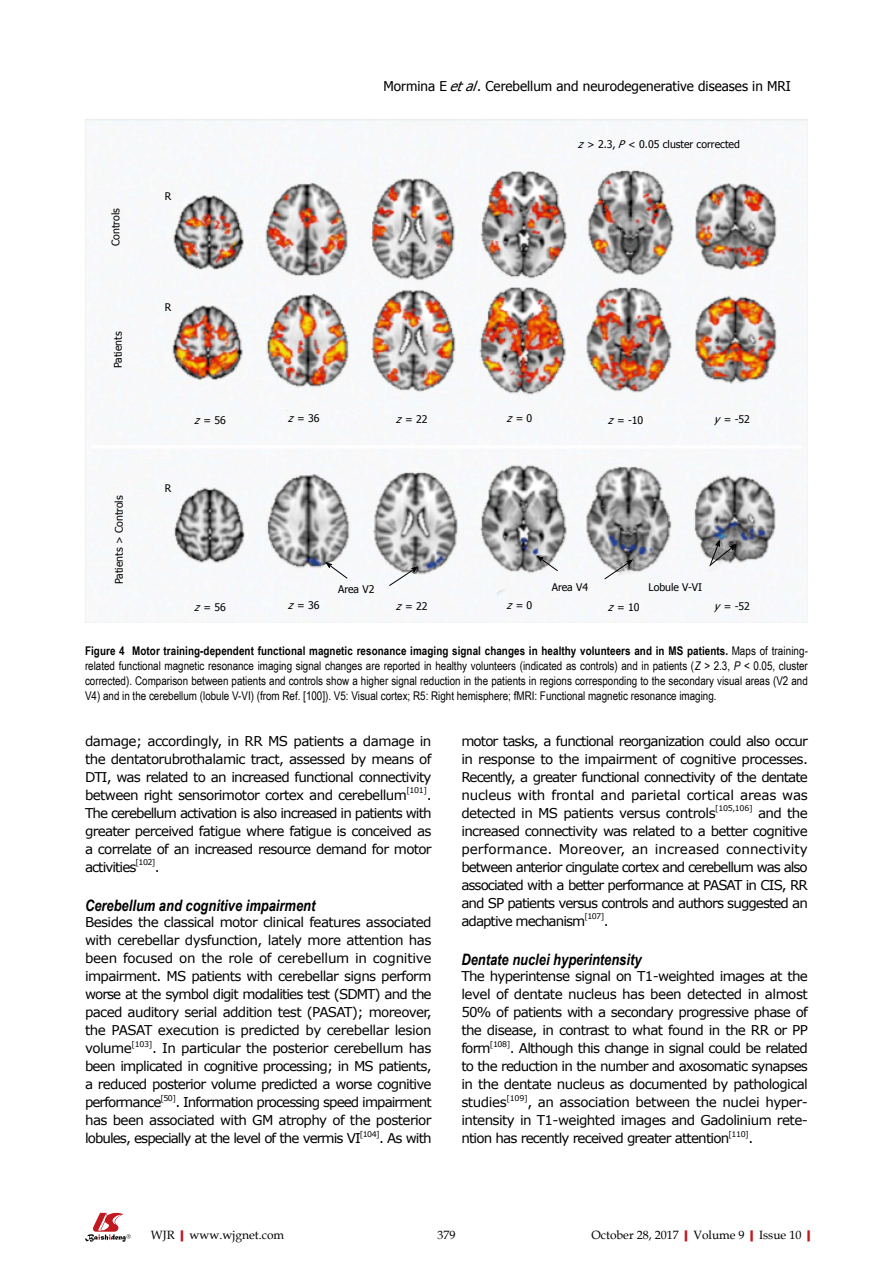
<style>
.page{position:relative;width:893px;height:1263px;background:#fff}
.page>*{position:absolute;margin:0;border:0;box-sizing:border-box;transform-origin:0 0}
.t1{font:italic 700 15.75px "Arial Narrow";color:#000}
.t2{font:13.5px/18px "Verdana";letter-spacing:-.055em;color:#000;text-align:justify}
.t3{font:13.5px "Tahoma";color:#000}
.t4{font:12px/15px "Arial Narrow";color:#000;text-align:justify}
.t5{font:12px "Book Antiqua";color:#000}
.t6{font:10.5px "Tahoma";color:#000}
.t7{font:7.8px "Verdana";letter-spacing:-.06em;color:#000}
.s1{font-style:italic}
.s2{font-weight:700}
.s3{font-weight:700;color:#c01920}
</style>
<div class="page">
<svg style="left:85px;top:1213px;width:46px;height:29px"></svg>
<img style="left:85px;top:119px;width:723px;height:504px">
<svg style="left:604px;top:559px;width:29px;height:20px"></svg>
<svg style="left:537px;top:556px;width:21px;height:15px"></svg>
<svg style="left:389px;top:567px;width:29px;height:19px"></svg>
<svg style="left:326px;top:562px;width:22px;height:17px"></svg>
<svg style="left:709px;top:540px;width:27px;height:27px"></svg>
<p class="t3" style="left:384px;top:77px;width:409px">Mormina E <span class="s1">etal</span>. Cerebellum and neurodegenerative diseases in MRI</p>
<p class="t6" style="left:109px;top:246px;width:39px;rotate:-90deg">Controls</p>
<p class="t6" style="left:111px;top:368px;width:38px;rotate:-90deg">Patients</p>
<p class="t6" style="left:112px;top:584px;width:90px;rotate:-90deg">Patients &gt; Controls</p>
<p class="t6" style="left:165px;top:190px;width:8px">R</p>
<p class="t6" style="left:578px;top:138px;width:164px"><span class="s1">z</span> &gt; 2.3, <span class="s1">P</span> &lt; 0.05 cluster corrected</p>
<p class="t6" style="left:165px;top:300px;width:8px">R</p>
<p class="t6" style="left:194px;top:414px;width:33px"><span class="s1">z</span> = 56</p>
<p class="t6" style="left:288px;top:411px;width:33px"><span class="s1">z</span> = 36</p>
<p class="t6" style="left:396px;top:413px;width:33px"><span class="s1">z</span> = 22</p>
<p class="t6" style="left:506px;top:411px;width:28px"><span class="s1">z</span> = 0</p>
<p class="t6" style="left:608px;top:414px;width:37px"><span class="s1">z</span> = -10</p>
<p class="t6" style="left:714px;top:413px;width:38px"><span class="s1">y</span> = -52</p>
<p class="t6" style="left:165px;top:482px;width:8px">R</p>
<p class="t6" style="left:338px;top:582px;width:38px">Area V2</p>
<p class="t6" style="left:552px;top:580px;width:38px">Area V4</p>
<p class="t6" style="left:648px;top:581px;width:55px">Lobule V-VI</p>
<p class="t6" style="left:194px;top:601px;width:33px"><span class="s1">z</span> = 56</p>
<p class="t6" style="left:288px;top:598px;width:33px"><span class="s1">z</span> = 36</p>
<p class="t6" style="left:396px;top:600px;width:33px"><span class="s1">z</span> = 22</p>
<p class="t6" style="left:506px;top:598px;width:28px"><span class="s1">z</span> = 0</p>
<p class="t6" style="left:608px;top:601px;width:33px"><span class="s1">z</span> = 10</p>
<p class="t6" style="left:714px;top:600px;width:38px"><span class="s1">y</span> = -52</p>
<p class="t4" style="left:85px;top:643px;width:724px"><span class="s2">Figure 4 Motor training-dependent functional magnetic resonance imaging signal changes in healthy volunteers and in MS patients.</span> Maps of training&shy;related functional magnetic resonance imaging signal changes are reported in healthy volunteers (indicated as controls) and in patients (<span class="s1">Z</span> &gt; 2.3, <span class="s1">P</span> &lt; 0.05, cluster corrected). Comparison between patients and controls show a higher signal reduction in the patients in regions corresponding to the secondary visual areas (V2 and V4) and in the cerebellum (lobule V-VI) (from Ref. [100]). V5: Visual cortex; R5: Right hemisphere; fMRI: Functional magnetic resonance imaging.</p>
<p class="t2" style="left:85px;top:731px;width:348px">damage; accordingly, in RR MS patients a damage in the dentatorubrothalamic tract, assessed by means of DTI, was related to an increased functional connectivity between right sensorimotor cortex and cerebellum</p>
<p class="t7" style="left:406px;top:785px;width:22px">[101]</p>
<p class="t2" style="left:85px;top:785px;width:348px;text-indent:342px">.<br>The cerebellum activation is also increased in patients with greater perceived fatigue where fatigue is conceived as a correlate of an increased resource demand for motor activities</p>
<p class="t7" style="left:136px;top:857px;width:21px">[102]</p>
<p class="t2" style="left:155px;top:857px;width:6px">.</p>
<p class="t1" style="left:85px;top:896px;width:232px">Cerebellum and cognitive impairment</p>
<p class="t2" style="left:85px;top:913px;width:348px">Besides the classical motor clinical features associated with cerebellar dysfunction, lately more attention has been focused on the role of cerebellum in cognitive impairment. MS patients with cerebellar signs perform worse at the symbol digit modalities test (SDMT) and the paced auditory serial addition test (PASAT); moreover, the PASAT execution is predicted by cerebellar lesion volume</p>
<p class="t7" style="left:131px;top:1039px;width:22px">[103]</p>
<p class="t2" style="left:85px;top:1039px;width:348px;text-indent:67px">. In particular the posterior cerebellum has been implicated in cognitive processing; in MS patients, a reduced posterior volume predicted a worse cognitive performance</p>
<p class="t7" style="left:160px;top:1093px;width:17px">[50]</p>
<p class="t2" style="left:85px;top:1093px;width:348px;text-indent:90px">. Information processing speed impairment has been associated with GM atrophy of the posterior lobules, especially at the level of the vermis VI</p>
<p class="t7" style="left:360px;top:1129px;width:21px">[104]</p>
<p class="t2" style="left:379px;top:1129px;width:54px">. As with</p>
<p class="t2" style="left:461px;top:731px;width:348px">motor tasks, a functional reorganization could also occur in response to the impairment of cognitive processes.<br>Recently, a greater functional connectivity of the dentate nucleus with frontal and parietal cortical areas was detected in MS patients versus controls</p>
<p class="t7" style="left:715px;top:803px;width:39px">[105,106]</p>
<p class="t2" style="left:461px;top:803px;width:348px;text-indent:297px">and the increased connectivity was related to a better cognitive performance. Moreover, an increased connectivity between anterior cingulate cortex and cerebellum was also associated with a better performance at PASAT in CIS, RR and SP patients versus controls and authors suggested an adaptive mechanism</p>
<p class="t7" style="left:584px;top:911px;width:21px">[107]</p>
<p class="t2" style="left:604px;top:911px;width:6px">.</p>
<p class="t1" style="left:461px;top:950px;width:182px">Dentate nuclei hyperintensity</p>
<p class="t2" style="left:461px;top:967px;width:348px">The hyperintense signal on T1-weighted images at the level of dentate nucleus has been detected in almost 50% of patients with a secondary progressive phase of the disease, in contrast to what found in the RR or PP form</p>
<p class="t7" style="left:490px;top:1039px;width:22px">[108]</p>
<p class="t2" style="left:461px;top:1039px;width:348px;text-indent:48px">. Although this change in signal could be related to the reduction in the number and axosomatic synapses in the dentate nucleus as documented by pathological studies</p>
<p class="t7" style="left:506px;top:1093px;width:23px">[109]</p>
<p class="t2" style="left:461px;top:1093px;width:348px;text-indent:66px">, an association between the nuclei hyper&shy;intensity in T1-weighted images and Gadolinium rete&shy;ntion has recently received greater attention</p>
<p class="t7" style="left:728px;top:1129px;width:22px">[110]</p>
<p class="t2" style="left:748px;top:1129px;width:6px">.</p>
<p class="t5" style="left:151px;top:1227px;width:135px">WJR<span class="s3">|</span>www.wjgnet.com</p>
<p class="t5" style="left:437px;top:1227px;width:19px">379</p>
<p class="t5" style="left:591px;top:1227px;width:226px">October 28, 2017<span class="s3">|</span>Volume 9<span class="s3">|</span>Issue 10<span class="s3">|</span></p>
</div>
